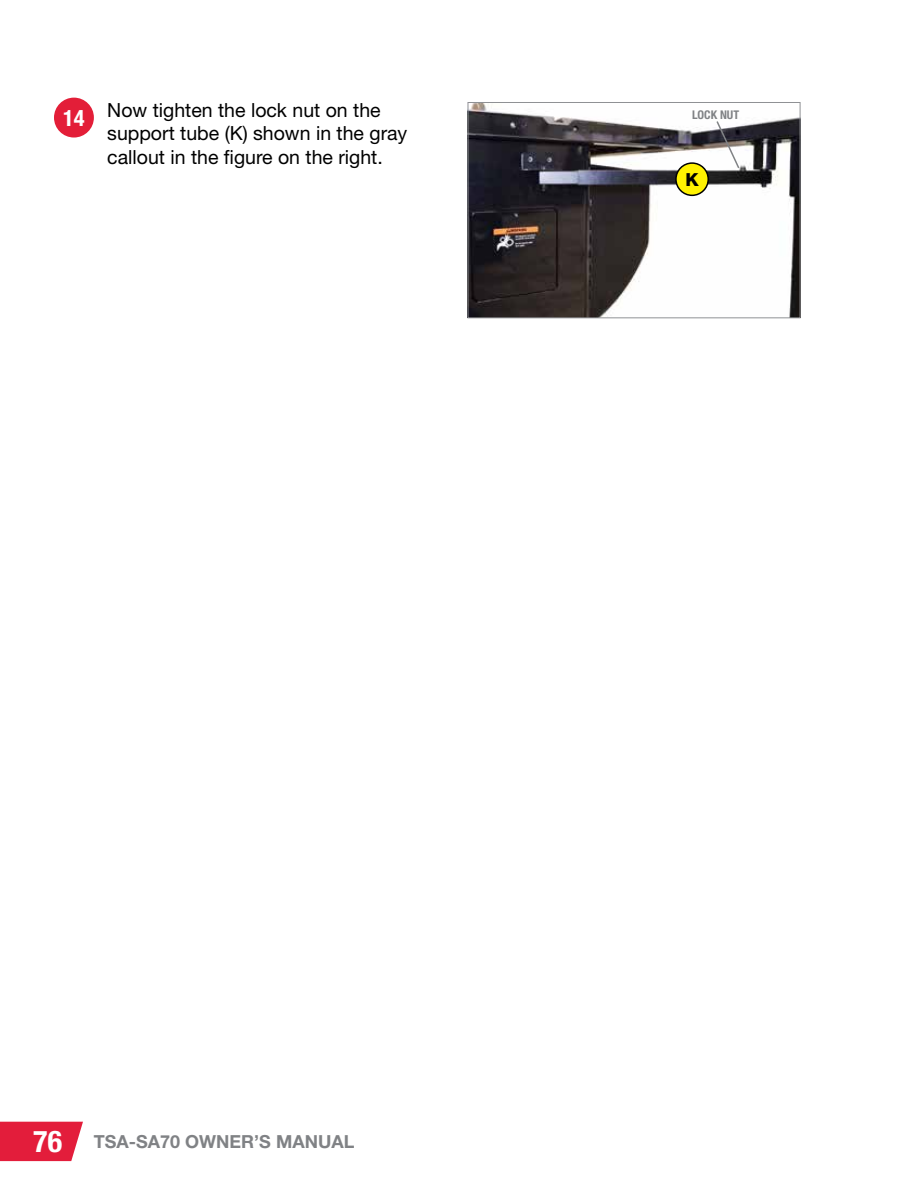
<style>
.page{position:relative;width:918px;height:1188px;background:#fff}
.page>*{position:absolute;margin:0;border:0;box-sizing:border-box;transform-origin:0 0}
.t1{font:19.5px/23.4px "Helvetica Neue LT Std";color:#000}
.t2{font:700 18px "Helvetica Neue LT Std";color:#808285}
.t3{font:800 18px "Helvetica Neue LT Std";color:#000}
.t4{font:700 condensed 12px "Helvetica Neue LT Std";color:#808285}
.s1{font-weight:700;font-stretch:condensed;font-size:22.5px;color:#fff}
.s2{font-stretch:condensed;font-size:30px;color:#fff}
</style>
<div class="page">
<svg style="left:0;top:1122px;width:83px;height:39px;background:#e42d48"></svg>
<div style="left:54px;top:98px;width:40px;height:40px;background:#e31e38;border-radius:50%"></div>
<img style="left:470px;top:104px;width:328px;height:212px">
<div style="left:468px;top:102px;width:332px;height:216px;border:1px solid #8f9194"></div>
<svg style="left:715px;top:120px;width:26px;height:50px"></svg>
<div style="left:676px;top:163px;width:32px;height:32px;background:#fff200;border-radius:50%"></div>
<div style="left:675px;top:162px;width:34px;height:34px;border:2px solid #000;border-radius:50%"></div>
<p class="t1" style="left:107px;top:98px;width:302px;text-indent:-44px"><span class="s1">14</span> Now tighten the lock nut on the support tube (K) shown in the gray callout in the figure on the right.</p>
<p class="t4" style="left:692px;top:107px;width:49px">LOCK NUT</p>
<p class="t3" style="left:685px;top:169px;width:15px">K</p>
<p class="t2" style="left:33px;top:1130px;width:323px"><span class="s2">76</span> TSA-SA70 OWNER’S MANUAL</p>
</div>
